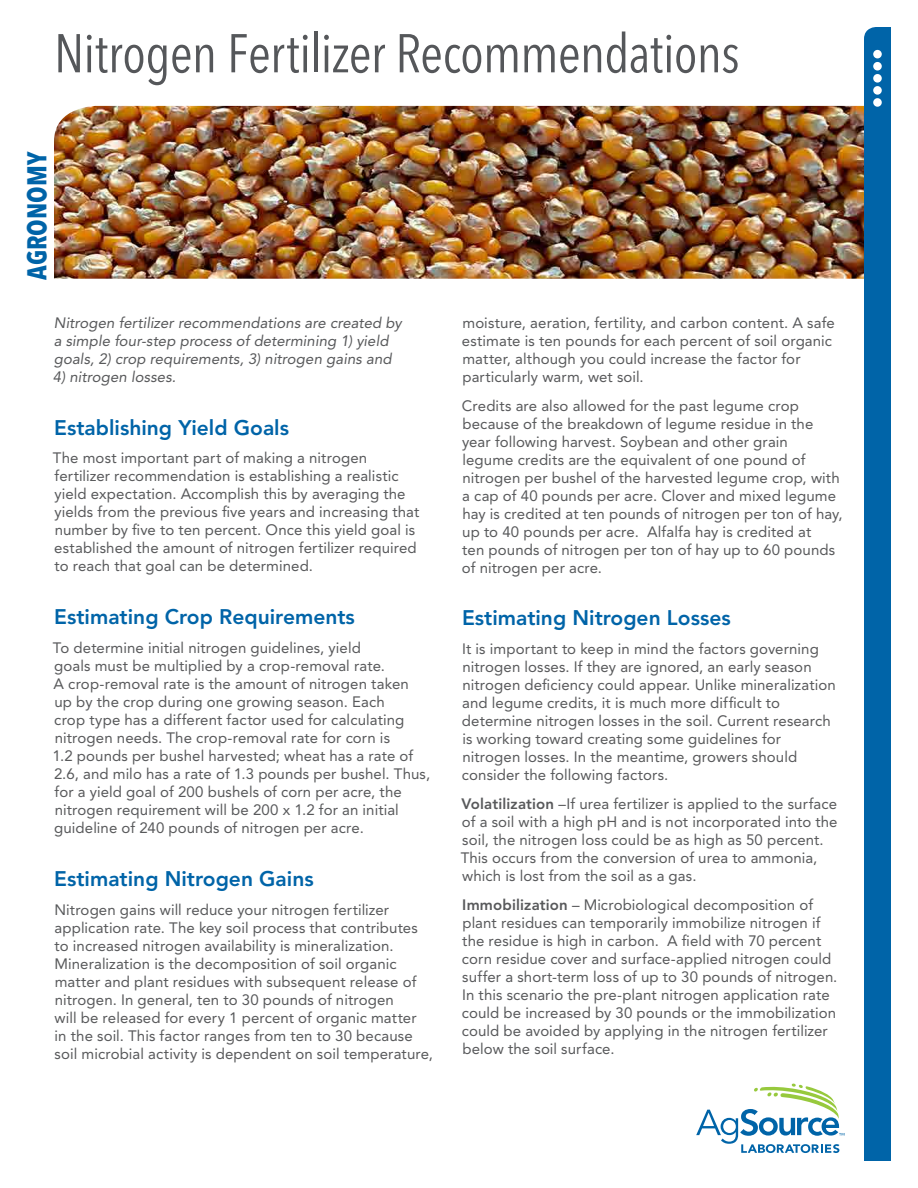
<style>
.page{position:relative;width:918px;height:1188px;background:#fff}
.page>*{position:absolute;margin:0;border:0;box-sizing:border-box;transform-origin:0 0}
.t1{font:condensed 54px "Avenir Next LT Pro";letter-spacing:-.015em;color:#55575a}
.t2{font:700 condensed 27px "Avenir Next LT Pro";color:#0064a8}
.t3{font:800 21px "Avenir LT Std";color:#0064a8}
.t4{font:15px/18px "Avenir LT Std";letter-spacing:.005em;color:#58595b}
.t5{font:italic 15px/18px "Avenir LT Std";letter-spacing:.005em;color:#58595b}
.s1{font-weight:800}
</style>
<div class="page">
<img style="left:54px;top:106px;width:810px;height:173px">
<div style="left:864px;top:27px;width:27px;height:1134px;background:#0064a8"></div>
<div style="left:873px;top:50px;width:9px;height:8px;background:#fff;border-radius:50%"></div>
<div style="left:873px;top:62px;width:9px;height:9px;background:#fff;border-radius:50%"></div>
<div style="left:873px;top:74px;width:9px;height:9px;background:#fff;border-radius:50%"></div>
<div style="left:873px;top:86px;width:9px;height:9px;background:#fff;border-radius:50%"></div>
<div style="left:873px;top:98px;width:9px;height:9px;background:#fff;border-radius:50%"></div>
<svg style="left:696px;top:1083px;width:148px;height:70px"></svg>
<h1 class="t1" style="left:54px;top:21px;width:687px">Nitrogen Fertilizer Recommendations</h1>
<h2 class="t2" style="left:21px;top:280px;width:130px;rotate:-90deg">AGRONOMY</h2>
<p class="t5" style="left:54px;top:314px;width:349px">Nitrogen fertilizer recommendations are created by a simple four-step process of determining 1) yield goals, 2) crop requirements, 3) nitrogen gains and</p>
<p class="t5" style="left:53px;top:368px;width:125px">4) nitrogen losses.</p>
<h3 class="t3" style="left:54px;top:415px;width:236px">Establishing Yield Goals</h3>
<p class="t4" style="left:53px;top:449px;width:368px">The most important part of making a nitrogen fertilizer recommendation is establishing a realistic yield expectation. Accomplish this by averaging the yields from the previous five years and increasing that number by five to ten percent. Once this yield goal is established the amount of nitrogen fertilizer required to reach that goal can be determined.</p>
<h3 class="t3" style="left:54px;top:605px;width:302px">Estimating Crop Requirements</h3>
<p class="t4" style="left:52px;top:639px;width:379px">To determine initial nitrogen guidelines, yield<br>goals must be multiplied by a crop-removal rate.<br>A crop-removal rate is the amount of nitrogen taken<br>up by the crop during one growing season. Each<br>crop type has a different factor used for calculating nitrogen needs. The crop-removal rate for corn is<br>1.2 pounds per bushel harvested; wheat has a rate of 2.6, and milo has a rate of 1.3 pounds per bushel. Thus, for a yield goal of 200 bushels of corn per acre, the nitrogen requirement will be 200 x 1.2 for an initial guideline of 240 pounds of nitrogen per acre.</p>
<h3 class="t3" style="left:54px;top:866px;width:261px">Estimating Nitrogen Gains</h3>
<p class="t4" style="left:54px;top:901px;width:380px">Nitrogen gains will reduce your nitrogen fertilizer application rate. The key soil process that contributes to increased nitrogen availability is mineralization.<br>Mineralization is the decomposition of soil organic matter and plant residues with subsequent release of nitrogen. In general, ten to 30 pounds of nitrogen<br>will be released for every 1 percent of organic matter<br>in the soil. This factor ranges from ten to 30 because soil microbial activity is dependent on soil temperature,</p>
<p class="t4" style="left:462px;top:314px;width:374px">moisture, aeration, fertility, and carbon content. A safe estimate is ten pounds for each percent of soil organic matter, although you could increase the factor for particularly warm, wet soil.</p>
<p class="t4" style="left:462px;top:397px;width:382px">Credits are also allowed for the past legume crop because of the breakdown of legume residue in the year following harvest. Soybean and other grain<br>legume credits are the equivalent of one pound of nitrogen per bushel of the harvested legume crop, with a cap of 40 pounds per acre. Clover and mixed legume hay is credited at ten pounds of nitrogen per ton of hay, up to 40 pounds per acre. Alfalfa hay is credited at<br>ten pounds of nitrogen per ton of hay up to 60 pounds of nitrogen per acre.</p>
<h3 class="t3" style="left:462px;top:606px;width:270px">Estimating Nitrogen Losses</h3>
<p class="t4" style="left:462px;top:640px;width:375px">It is important to keep in mind the factors governing nitrogen losses. If they are ignored, an early season nitrogen deficiency could appear. Unlike mineralization and legume credits, it is much more difficult to determine nitrogen losses in the soil. Current research is working toward creating some guidelines for nitrogen losses. In the meantime, growers should consider the following factors.</p>
<p class="t4" style="left:461px;top:795px;width:378px"><span class="s1">Volatilization</span> –If urea fertilizer is applied to the surface of a soil with a high pH and is not incorporated into the soil, the nitrogen loss could be as high as 50 percent.<br>This occurs from the conversion of urea to ammonia, which is lost from the soil as a gas.</p>
<p class="t4" style="left:462px;top:896px;width:377px"><span class="s1">Immobilization</span> – Microbiological decomposition of plant residues can temporarily immobilize nitrogen if the residue is high in carbon. A field with 70 percent corn residue cover and surface-applied nitrogen could suffer a short-term loss of up to 30 pounds of nitrogen.<br>In this scenario the pre-plant nitrogen application rate could be increased by 30 pounds or the immobilization could be avoided by applying in the nitrogen fertilizer below the soil surface.</p>
</div>
